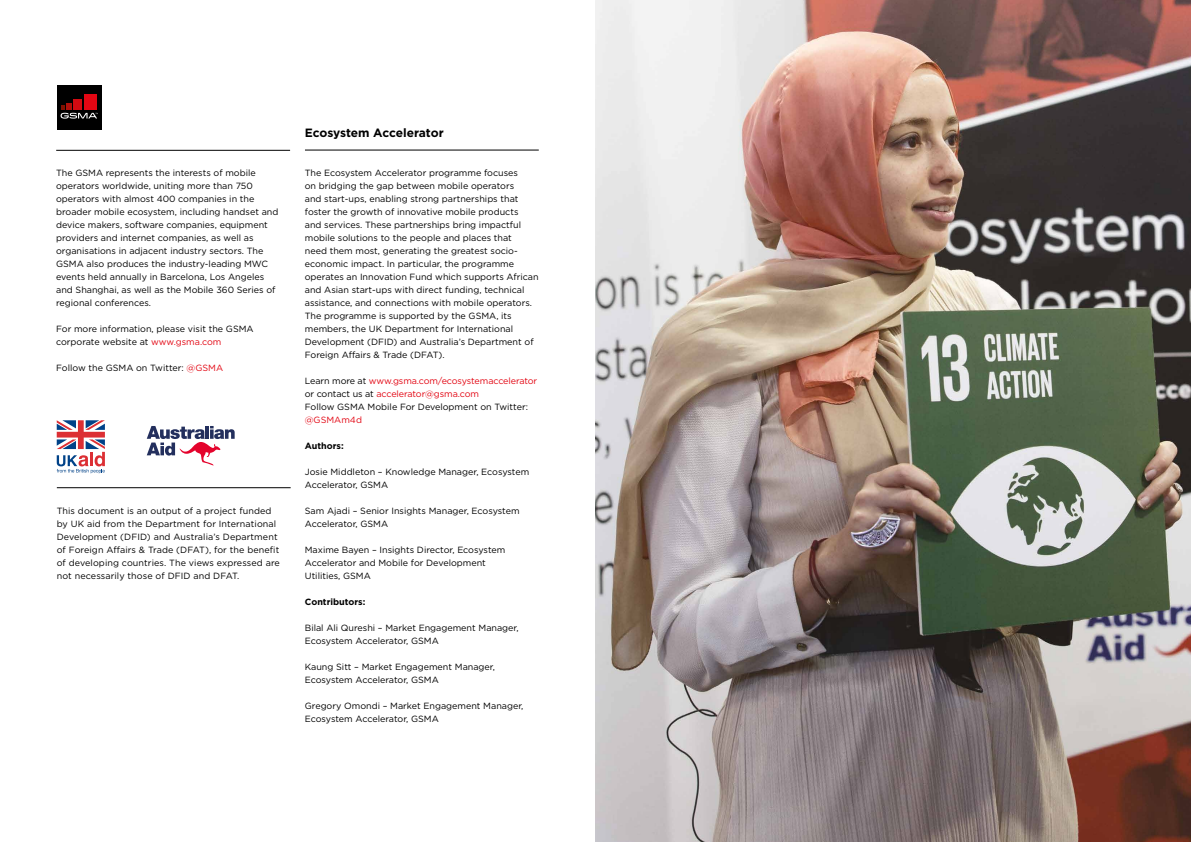
<style>
.page{position:relative;width:1191px;height:842px;background:#fff}
.page>*{position:absolute;margin:0;border:0;box-sizing:border-box;transform-origin:0 0}
.t1{font:700 12px "Gotham";letter-spacing:-.01em;color:#000}
.t2{font:9px/13px "Gotham";color:#000}
.t3{font:700 9px "Gotham";color:#000}
.t4{font:9px "Gotham";color:#e30613}
.s1{color:#e30613}
</style>
<div class="page">
<img style="left:595px;top:0;width:596px;height:842px">
<hr style="left:56px;top:150px;width:234px;height:1px;background:#000">
<svg style="left:57px;top:85px;width:45px;height:45px"></svg>
<div style="left:57px;top:86px;width:44px;height:44px;background:#000"></div>
<svg style="left:61px;top:105px;width:37px;height:14px"></svg>
<div style="left:66px;top:103px;width:6px;height:7px;background:#ae0f0a"></div>
<div style="left:73px;top:100px;width:9px;height:10px;background:#d20a11"></div>
<div style="left:84px;top:94px;width:13px;height:16px;background:#e30613"></div>
<hr style="left:305px;top:150px;width:234px;height:1px;background:#000">
<hr style="left:57px;top:487px;width:234px;height:1px;background:#000">
<svg style="left:57px;top:420px;width:48px;height:53px"></svg>
<svg style="left:147px;top:426px;width:88px;height:39px"></svg>
<p class="t2" style="left:56px;top:166px;width:224px">The GSMA represents the interests of mobile operators worldwide, uniting more than 750 operators with almost 400 companies in the broader mobile ecosystem, including handset and device makers, software companies, equipment providers and internet companies, as well as organisations in adjacent industry sectors. The GSMA also produces the industry-leading MWC events held annually in Barcelona, Los Angeles and Shanghai, as well as the Mobile 360 Series of regional conferences.</p>
<p class="t2" style="left:56px;top:322px;width:199px">For more information, please visit the GSMA corporate website at <span class="s1">www.gsma.com</span></p>
<p class="t2" style="left:56px;top:361px;width:168px">Follow the GSMA on Twitter: <span class="s1">@GSMA</span></p>
<p class="t2" style="left:57px;top:504px;width:225px">This document is an output of a project funded by UK aid from the Department for International Development (DFID) and Australia’s Department of Foreign Affairs &amp; Trade (DFAT), for the benefit of developing countries. The views expressed are not necessarily those of DFID and DFAT.</p>
<h1 class="t1" style="left:305px;top:125px;width:140px">Ecosystem Accelerator</h1>
<p class="t2" style="left:305px;top:166px;width:235px">The Ecosystem Accelerator programme focuses<br>on bridging the gap between mobile operators<br>and start-ups, enabling strong partnerships that foster the growth of innovative mobile products<br>and services. These partnerships bring impactful mobile solutions to the people and places that<br>need them most, generating the greatest socio&shy;economic impact. In particular, the programme operates an Innovation Fund which supports African and Asian start-ups with direct funding, technical assistance, and connections with mobile operators.<br>The programme is supported by the GSMA, its members, the UK Department for International Development (DFID) and Australia’s Department of Foreign Affairs &amp; Trade (DFAT).</p>
<p class="t2" style="left:305px;top:374px;width:234px">Learn more at <span class="s1">www.gsma.com/ecosystemaccelerator </span>or contact us at <span class="s1">accelerator@gsma.com<br></span>Follow GSMA Mobile For Development on Twitter:</p>
<p class="t4" style="left:305px;top:414px;width:59px">@GSMAm4d</p>
<p class="t3" style="left:305px;top:440px;width:40px">Authors:</p>
<p class="t2" style="left:305px;top:465px;width:226px">Josie Middleton – Knowledge Manager, Ecosystem<br>Accelerator, GSMA</p>
<p class="t2" style="left:305px;top:504px;width:216px">Sam Ajadi – Senior Insights Manager, Ecosystem<br>Accelerator, GSMA</p>
<p class="t2" style="left:305px;top:543px;width:202px">Maxime Bayen – Insights Director, Ecosystem<br>Accelerator and Mobile for Development<br>Utilities, GSMA</p>
<p class="t3" style="left:305px;top:596px;width:62px">Contributors:</p>
<p class="t2" style="left:305px;top:621px;width:215px">Bilal Ali Qureshi – Market Engagement Manager,<br>Ecosystem Accelerator, GSMA</p>
<p class="t2" style="left:305px;top:660px;width:192px">Kaung Sitt – Market Engagement Manager,<br>Ecosystem Accelerator, GSMA</p>
<p class="t2" style="left:305px;top:699px;width:220px">Gregory Omondi – Market Engagement Manager,<br>Ecosystem Accelerator, GSMA</p>
</div>
